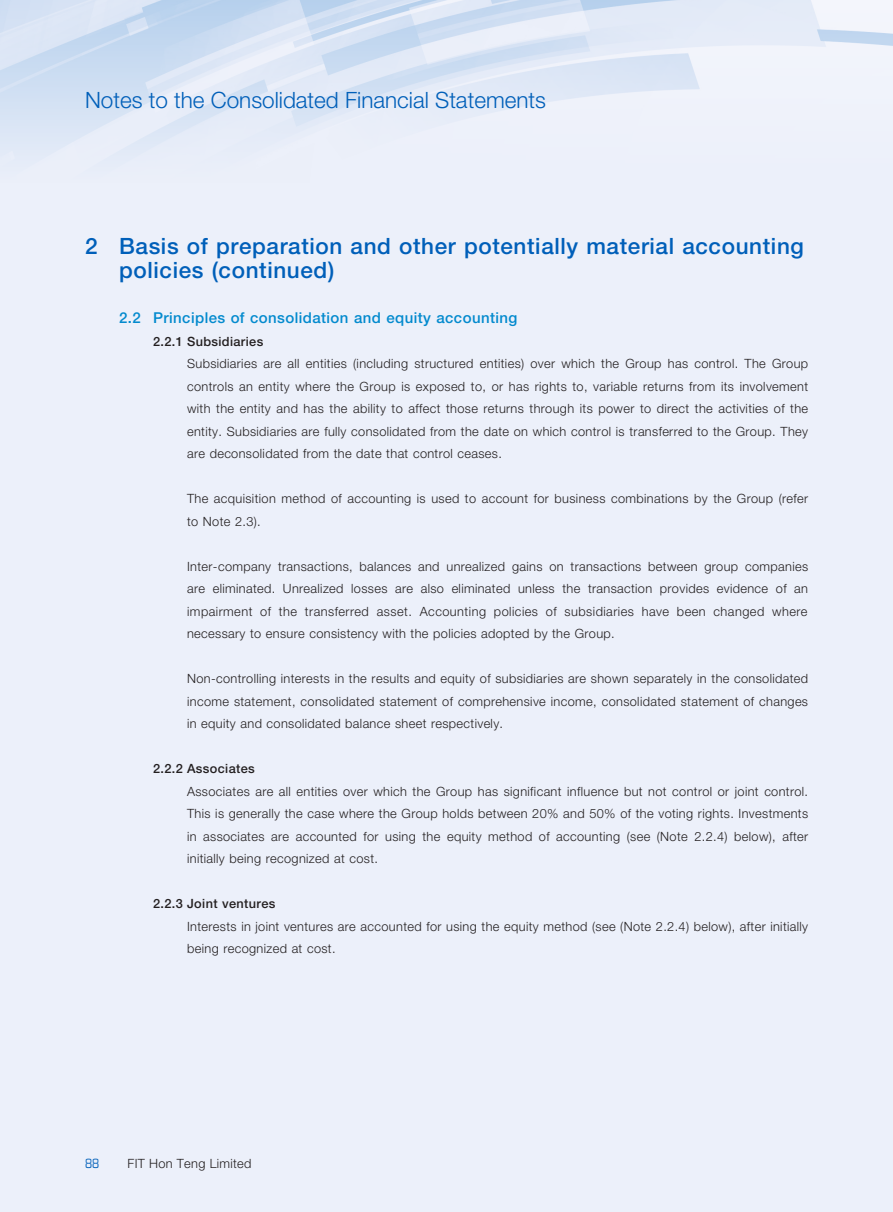
<style>
.page{position:relative;width:893px;height:1212px;background:#ecf0fa}
.page>*{position:absolute;margin:0;border:0;box-sizing:border-box;transform-origin:0 0}
.t1{font:500 22.5px/24px "Helvetica Neue LT Std";letter-spacing:.03em;color:#005fb9}
.t2{font:300 22.5px "Helvetica Neue LT Std";color:#005fb9}
.t3{font:500 15px "Helvetica Neue LT Std";letter-spacing:.03em;color:#038ace}
.t4{font:300 12.75px/22.5px "Helvetica Neue LT Std";letter-spacing:.03em;color:#231f20;text-align:justify}
.t5{font:500 12.75px "Helvetica Neue LT Std";letter-spacing:.03em;color:#231f20}
.t6{font:condensed 12.75px "Eurostile LT Std";color:#005fb9}
</style>
<div class="page">
<img style="left:0;top:0;width:893px;height:152px">
<h1 class="t2" style="left:85px;top:86px;width:462px">Notes to the Consolidated Financial Statements</h1>
<h1 class="t1" style="left:119px;top:234px;width:686px;text-indent:-34px">2 Basis of preparation and other potentially material accounting policies (continued)</h1>
<p class="t3" style="left:119px;top:309px;width:400px">2.2 Principles of consolidation and equity accounting</p>
<p class="t5" style="left:153px;top:333px;width:112px">2.2.1 Subsidiaries</p>
<p class="t4" style="left:187px;top:352px;width:623px">Subsidiaries are all entities (including structured entities) over which the Group has control. The Group controls an entity where the Group is exposed to, or has rights to, variable returns from its involvement with the entity and has the ability to affect those returns through its power to direct the activities of the entity. Subsidiaries are fully consolidated from the date on which control is transferred to the Group. They are deconsolidated from the date that control ceases.</p>
<p class="t4" style="left:187px;top:487px;width:622px">The acquisition method of accounting is used to account for business combinations by the Group (refer to Note 2.3).</p>
<p class="t4" style="left:187px;top:554px;width:623px">Inter-company transactions, balances and unrealized gains on transactions between group companies are eliminated. Unrealized losses are also eliminated unless the transaction provides evidence of an impairment of the transferred asset. Accounting policies of subsidiaries have been changed where necessary to ensure consistency with the policies adopted by the Group.</p>
<p class="t4" style="left:187px;top:667px;width:623px">Non-controlling interests in the results and equity of subsidiaries are shown separately in the consolidated income statement, consolidated statement of comprehensive income, consolidated statement of changes in equity and consolidated balance sheet respectively.</p>
<p class="t5" style="left:153px;top:761px;width:103px">2.2.2 Associates</p>
<p class="t4" style="left:187px;top:779px;width:623px">Associates are all entities over which the Group has significant influence but not control or joint control.<br>This is generally the case where the Group holds between 20% and 50% of the voting rights. Investments in associates are accounted for using the equity method of accounting (see (Note 2.2.4) below), after initially being recognized at cost.</p>
<p class="t5" style="left:153px;top:896px;width:124px">2.2.3 Joint ventures</p>
<p class="t4" style="left:187px;top:914px;width:623px">Interests in joint ventures are accounted for using the equity method (see (Note 2.2.4) below), after initially being recognized at cost.</p>
<p class="t6" style="left:85px;top:1155px;width:16px">88</p>
<p class="t4" style="left:128px;top:1151px;width:125px">FIT Hon Teng Limited</p>
</div>
